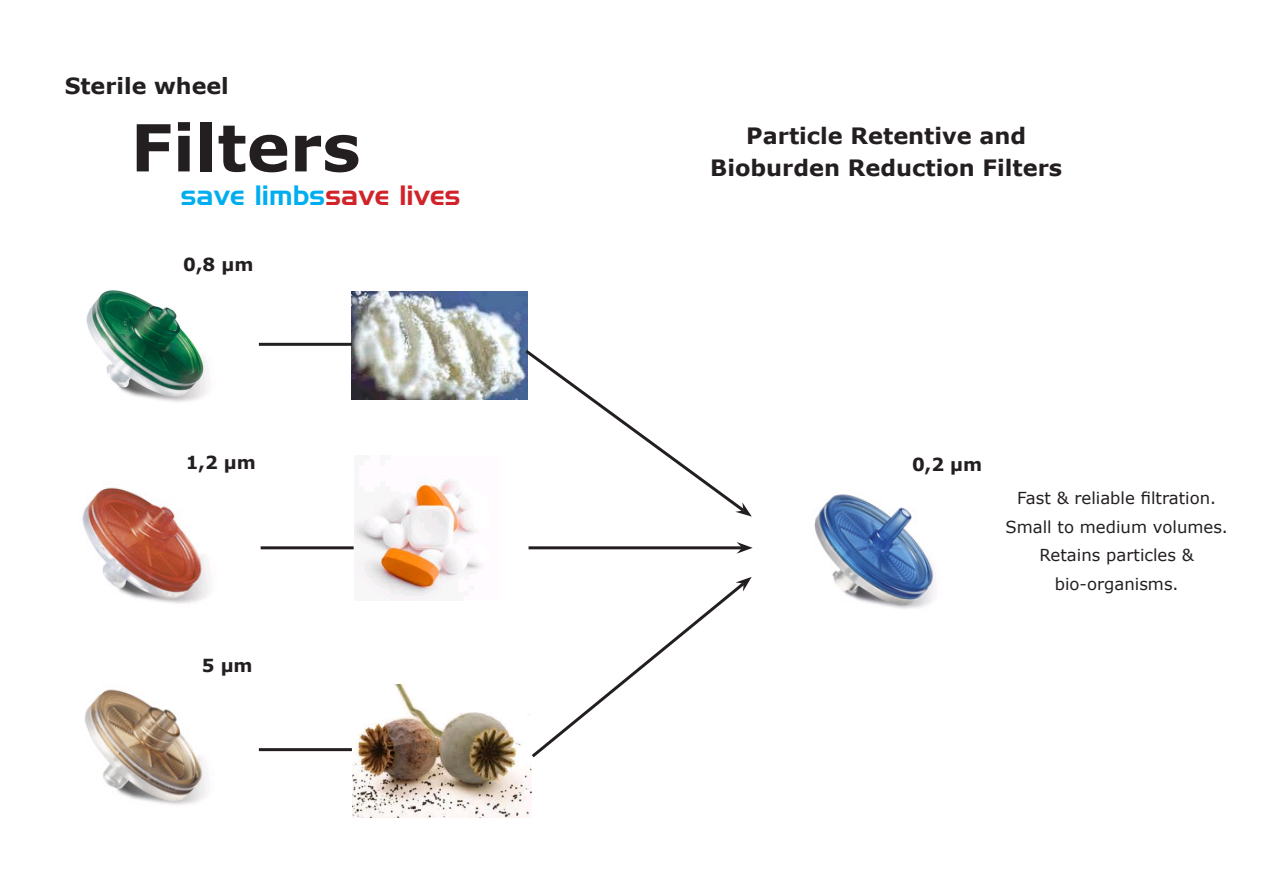
<style>
.page{position:relative;width:1263px;height:893px;background:#fff}
.page>*{position:absolute;margin:0;border:0;box-sizing:border-box;transform-origin:0 0}
.t1{font:700 64.95px "Verdana";color:#231f20}
.t2{font:27.75px "Hanzel Normal";color:#00aeef}
.t3{font:700 22.5px "Verdana";color:#231f20}
.t4{font:700 22.2px "Verdana";color:#231f20}
.t5{font:700 18px "Verdana";color:#231f20}
.t6{font:16.5px "Verdana";color:#231f20}
.s1{color:#d1232a}
</style>
<div class="page">
<img style="left:814px;top:494px;width:121px;height:115px">
<img style="left:86px;top:290px;width:174px;height:112px">
<img style="left:82px;top:487px;width:180px;height:117px">
<img style="left:84px;top:689px;width:176px;height:116px">
<img style="left:352px;top:291px;width:175px;height:109px">
<img style="left:354px;top:478px;width:128px;height:123px">
<img style="left:352px;top:684px;width:180px;height:134px">
<hr style="left:259px;top:343px;width:93px;height:3px;background:#231f20">
<hr style="left:261px;top:546px;width:93px;height:3px;background:#231f20">
<hr style="left:259px;top:748px;width:93px;height:3px;background:#231f20">
<svg style="left:522px;top:347px;width:230px;height:170px"></svg>
<svg style="left:528px;top:577px;width:224px;height:183px"></svg>
<hr style="left:528px;top:546px;width:214px;height:3px;background:#231f20">
<svg style="left:736px;top:542px;width:17px;height:12px"></svg>
<p class="t4" style="left:65px;top:71px;width:166px">Sterile wheel</p>
<p class="t1" style="left:131px;top:106px;width:231px">Filters</p>
<p class="t2" style="left:181px;top:179px;width:281px">save limbs<span class="s1">save lives</span></p>
<p class="t5" style="left:183px;top:253px;width:72px">0,8 µm</p>
<p class="t5" style="left:186px;top:451px;width:72px">1,2 µm</p>
<p class="t5" style="left:202px;top:654px;width:52px">5 µm</p>
<p class="t3" style="left:746px;top:122px;width:281px">Particle Retentive and</p>
<p class="t3" style="left:710px;top:153px;width:353px">Bioburden Reduction Filters</p>
<p class="t5" style="left:912px;top:453px;width:72px">0,2 µm</p>
<p class="t6" style="left:1017px;top:488px;width:201px">Fast &amp; reliable filtration.</p>
<p class="t6" style="left:1005px;top:516px;width:224px">Small to medium volumes.</p>
<p class="t6" style="left:1039px;top:545px;width:156px">Retains particles &amp;</p>
<p class="t6" style="left:1055px;top:573px;width:125px">bio-organisms.</p>
</div>
